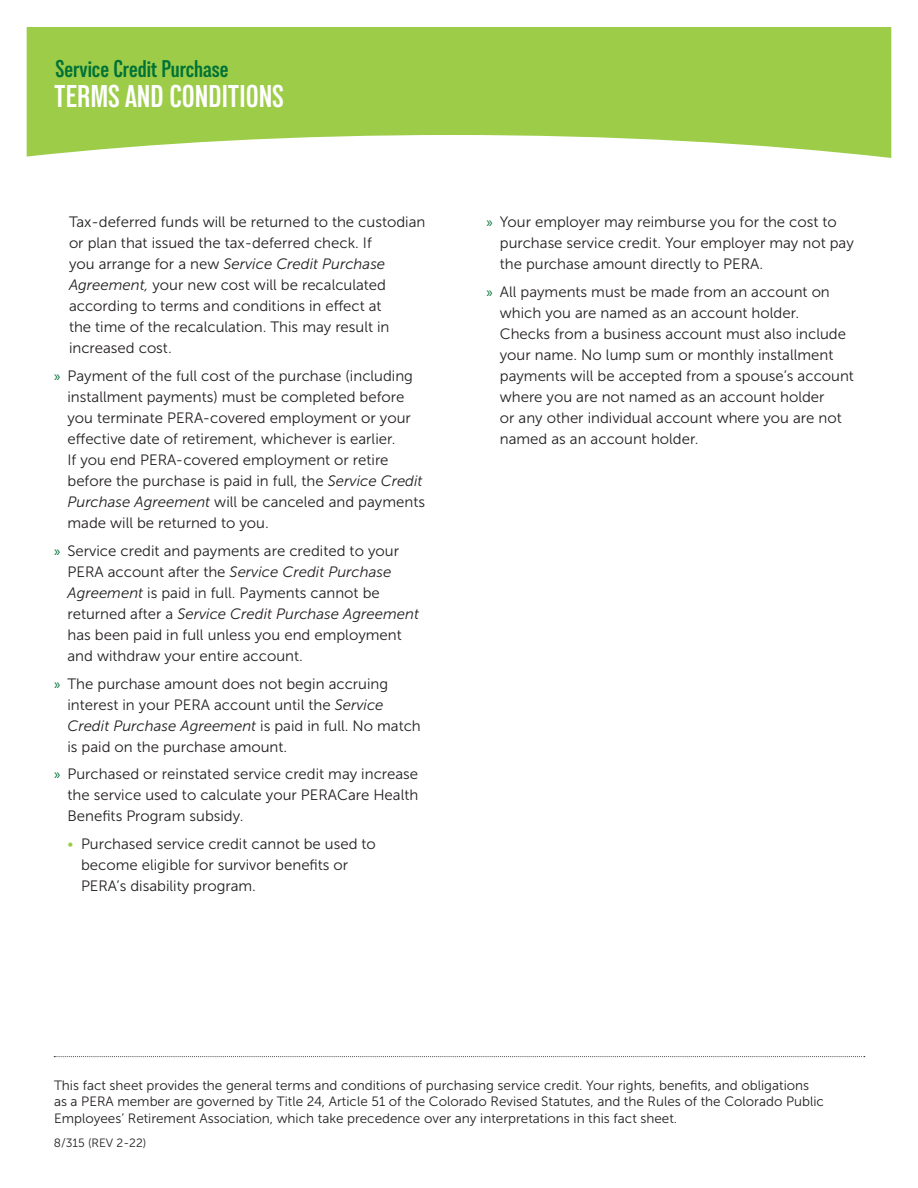
<style>
.page{position:relative;width:918px;height:1188px;background:#fff}
.page>*{position:absolute;margin:0;border:0;box-sizing:border-box;transform-origin:0 0}
.t1{font:600 condensed 31.35px "Lorimer No 2";color:#fff}
.t2{font:600 condensed 24.15px "Lorimer No 2";color:#007236}
.Body_Copy{font:15px/21px "Museo Sans 300";color:#231f20}
.Body_Copy-2{font:13.5px/16.2px "Museo Sans 300";color:#231f20}
.t3{font:12px "Museo Sans 300";color:#231f20}
.s1{font-style:italic}
.s2{font-family:"Myriad Pro";color:#007236}
.s3{color:#9ccc48}
</style>
<div class="page">
<svg style="left:54px;top:1056px;width:811px;height:1px"></svg>
<svg style="left:27px;top:27px;width:864px;height:131px;background:#a7d25e"></svg>
<p class="t2" style="left:55px;top:55px;width:175px">Service Credit Purchase</p>
<p class="t1" style="left:54px;top:79px;width:231px">TERMS AND CONDITIONS</p>
<p class="Body_Copy" style="left:69px;top:212px;width:358px">Tax-deferred funds will be returned to the custodian or plan that issued the tax-deferred check. If<br>you arrange for a new <span class="s1">Service Credit Purchase Agreement,</span> your new cost will be recalculated according to terms and conditions in effect at<br>the time of the recalculation. This may result in increased cost.</p>
<p class="Body_Copy" style="left:68px;top:365px;width:359px;text-indent:-14px"><span class="s2">»</span> Payment of the full cost of the purchase (including installment payments) must be completed before you terminate PERA-covered employment or your effective date of retirement, whichever is earlier.<br>If you end PERA-covered employment or retire before the purchase is paid in full, the <span class="s1">Service Credit Purchase Agreement</span> will be canceled and payments made will be returned to you.</p>
<p class="Body_Copy" style="left:68px;top:540px;width:353px;text-indent:-14px"><span class="s2">»</span> Service credit and payments are credited to your PERA account after the <span class="s1">Service Credit Purchase Agreement</span> is paid in full. Payments cannot be returned after a <span class="s1">Service Credit Purchase Agreement </span>has been paid in full unless you end employment and withdraw your entire account.</p>
<p class="Body_Copy" style="left:68px;top:673px;width:355px;text-indent:-14px"><span class="s2">»</span> The purchase amount does not begin accruing interest in your PERA account until the <span class="s1">Service Credit Purchase Agreement</span> is paid in full. No match is paid on the purchase amount.</p>
<p class="Body_Copy" style="left:68px;top:764px;width:352px;text-align:justify;text-indent:-14px"><span class="s2">»</span> Purchased or reinstated service credit may increase the service used to calculate your PERACare Health Benefits Program subsidy.</p>
<p class="Body_Copy" style="left:81px;top:833px;width:296px;text-indent:-14px"><span class="s3">•</span> Purchased service credit cannot be used to become eligible for survivor benefits or<br>PERA’s disability program.</p>
<p class="Body_Copy" style="left:500px;top:212px;width:356px;text-indent:-14px"><span class="s2">»</span> Your employer may reimburse you for the cost to purchase service credit. Your employer may not pay the purchase amount directly to PERA.</p>
<p class="Body_Copy" style="left:500px;top:281px;width:356px;text-indent:-14px"><span class="s2">»</span> All payments must be made from an account on which you are named as an account holder.<br>Checks from a business account must also include your name. No lump sum or monthly installment payments will be accepted from a spouse’s account where you are not named as an account holder<br>or any other individual account where you are not named as an account holder.</p>
<p class="Body_Copy-2" style="left:54px;top:1077px;width:771px">This fact sheet provides the general terms and conditions of purchasing service credit. Your rights, benefits, and obligations as a PERA member are governed by Title 24, Article 51 of the Colorado Revised Statutes, and the Rules of the Colorado Public<br>Employees’ Retirement Association, which take precedence over any interpretations in this fact sheet.</p>
<p class="t3" style="left:54px;top:1137px;width:94px">8/315 (REV 2-22)</p>
</div>
